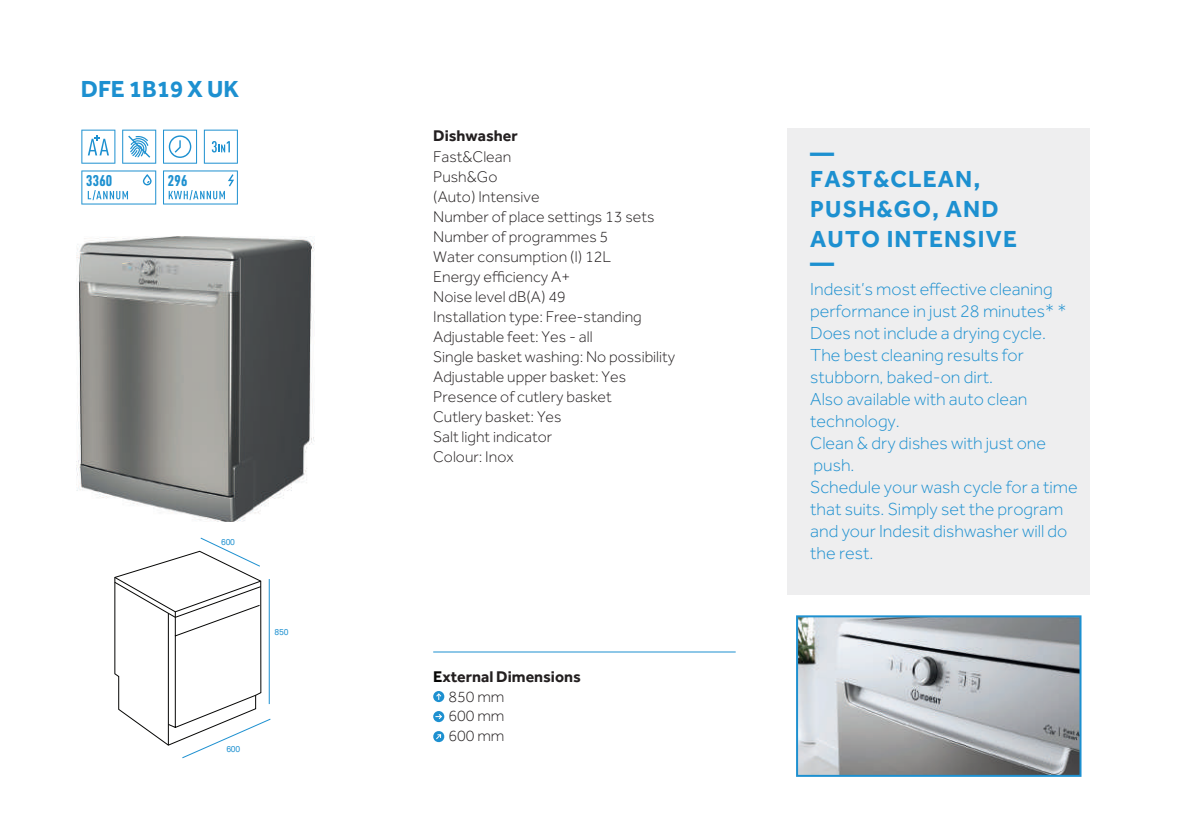
<style>
.page{position:relative;width:1191px;height:840px;background:#fff}
.page>*{position:absolute;margin:0;border:0;box-sizing:border-box;transform-origin:0 0}
.t1{font:700 24px/26px "Effra";letter-spacing:.05em;color:#1d90d0}
.t2{font:700 24px "Effra";color:#1d90d0}
.t3{font:300 18px/22px "Effra";color:#1d90d0}
.t4{font:300 16px/20px "Effra";color:#231f20}
.t5{font:700 16px/19.4px "Effra";color:#231f20}
.t6{font:15.8px "D DIN Condensed Bold";letter-spacing:.02em;color:#1d90d0}
.t7{font:8.6px "Akkurat";letter-spacing:-.03em;color:#1d90d0}
.s1{color:#050504}
.s2{font-weight:300}
</style>
<div class="page">
<hr style="left:433px;top:651px;width:302px;height:1px;background:#1d90d0">
<svg style="left:433px;top:690px;width:11px;height:11px"></svg>
<svg style="left:435px;top:692px;width:7px;height:7px"></svg>
<svg style="left:433px;top:710px;width:11px;height:11px"></svg>
<svg style="left:435px;top:712px;width:8px;height:7px"></svg>
<svg style="left:433px;top:731px;width:11px;height:10px"></svg>
<svg style="left:81px;top:129px;width:34px;height:35px"></svg>
<svg style="left:122px;top:129px;width:34px;height:35px"></svg>
<svg style="left:163px;top:129px;width:34px;height:35px"></svg>
<svg style="left:204px;top:129px;width:34px;height:35px"></svg>
<svg style="left:81px;top:170px;width:75px;height:34px"></svg>
<svg style="left:163px;top:170px;width:75px;height:34px"></svg>
<svg style="left:115px;top:537px;width:156px;height:220px"></svg>
<hr style="left:168px;top:613px;width:1px;height:131px;background:#050504">
<div style="left:787px;top:128px;width:303px;height:466px;background:#eeeeef"></div>
<img style="left:799px;top:618px;width:279px;height:155px">
<div style="left:796px;top:615px;width:285px;height:161px;border:2px solid #1d90d0"></div>
<img style="left:76px;top:237px;width:239px;height:284px">
<h1 class="t2" style="left:81px;top:74px;width:160px">DFE 1B19 X UK</h1>
<p class="t6" style="left:86px;top:172px;width:28px">3360</p>
<p class="t6" style="left:168px;top:172px;width:21px">296</p>
<p class="t7" style="left:221px;top:536px;width:15px">600</p>
<p class="t7" style="left:275px;top:626px;width:15px">850</p>
<p class="t7" style="left:226px;top:743px;width:15px">600</p>
<p class="t5" style="left:433px;top:126px;width:86px">Dishwasher</p>
<p class="t4" style="left:433px;top:146px;width:243px">Fast&amp;Clean<br>Push&amp;Go<br>(Auto) Intensive<br>Number of place settings 13 sets<br>Number of programmes 5<br>Water consumption (l) 12L<br>Energy efficiency A+<br>Noise level dB(A) 49<br>Installation type: Free-standing<br>Adjustable feet: Yes - all<br>Single basket washing: No possibility<br>Adjustable upper basket: Yes<br>Presence of cutlery basket<br>Cutlery basket: Yes<br>Salt light indicator<br>Colour: Inox</p>
<p class="t5" style="left:448px;top:666px;width:134px;text-indent:-15px"><span class="s1">E</span>xternal Dimensions<br><span class="s2">850 mm<br>600 mm<br>600 mm</span></p>
<h1 class="t1" style="left:810px;top:139px;width:172px">—<br>FAST&amp;CLEAN,</h1>
<h1 class="t1" style="left:810px;top:193px;width:208px;line-height:30px">PUSH&amp;GO, AND<br>AUTO INTENSIVE</h1>
<h1 class="t1" style="left:810px;top:249px;width:25px">—</h1>
<p class="t3" style="left:810px;top:278px;width:269px">Indesit’s most effective cleaning performance in just 28 minutes* *<br>Does not include a drying cycle.<br>The best cleaning results for stubborn, baked-on dirt.<br>Also available with auto clean technology.<br>Clean &amp; dry dishes with just one push.<br>Schedule your wash cycle for a time that suits. Simply set the program and your Indesit dishwasher will do the rest.</p>
</div>
